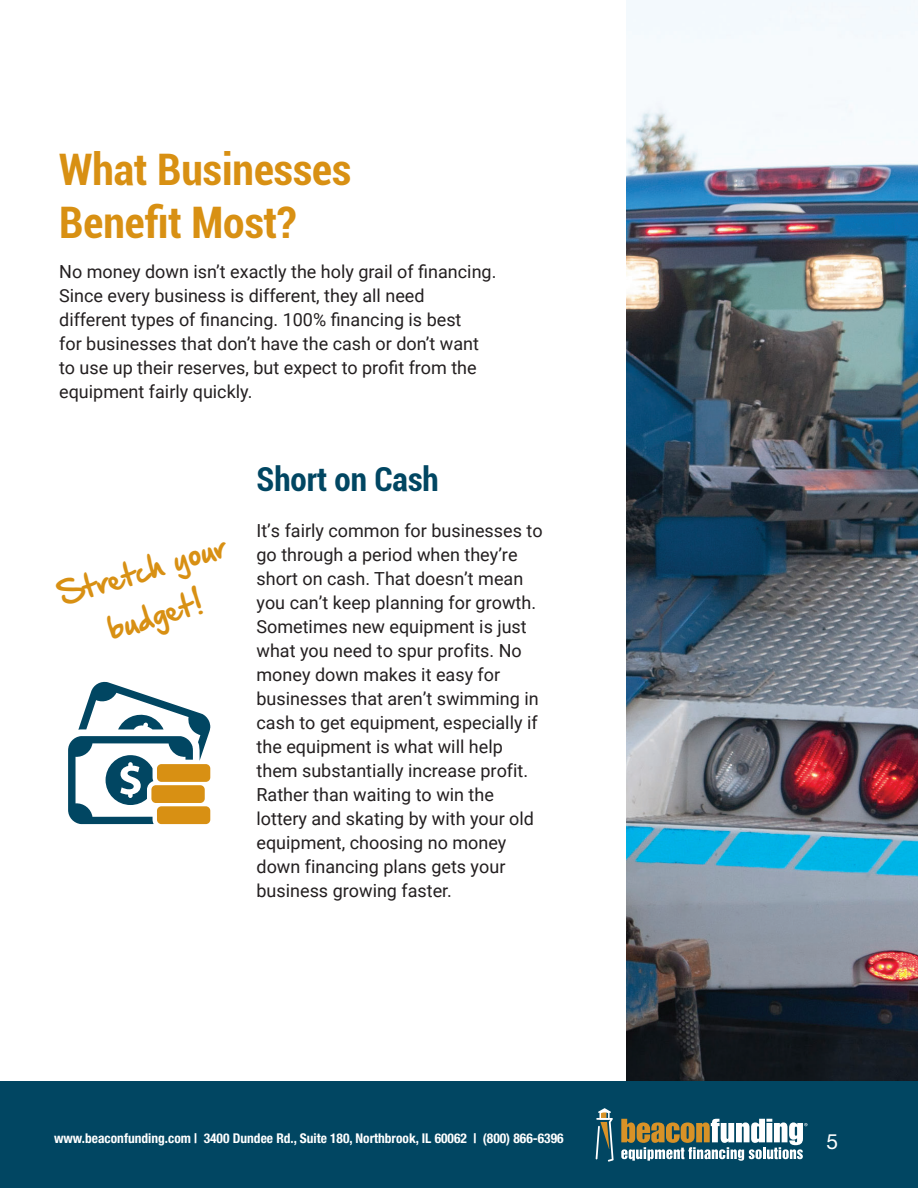
<style>
.page{position:relative;width:918px;height:1188px;background:#fff}
.page>*{position:absolute;margin:0;border:0;box-sizing:border-box;transform-origin:0 0}
.t1{font:700 condensed 43.5px/52.2px "Roboto";color:#d89013}
.t2{font:39px/46.8px "Hand Of Sean Pro";color:#d89013;text-align:center}
.t3{font:700 condensed 33px "Roboto";color:#014662}
.t4{font:21px "Helvetica Neue LT Std";color:#fff}
.t5{font:18px/24px "Roboto";color:#231f20}
.t6{font:700 condensed 13.5px "Helvetica Neue LT Std";color:#fff}
</style>
<div class="page">
<img style="left:626px;top:0;width:292px;height:1082px">
<svg style="left:68px;top:681px;width:142px;height:143px"></svg>
<div style="left:0;top:1082px;width:918px;height:106px;background:#014662"></div>
<svg style="left:596px;top:1108px;width:18px;height:54px"></svg>
<svg style="left:621px;top:1119px;width:187px;height:42px"></svg>
<h1 class="t1" style="left:59px;top:142px;width:293px">What Businesses<br>Benefit Most?</h1>
<p class="t5" style="left:59px;top:259px;width:439px">No money down isn’t exactly the holy grail of financing.<br>Since every business is different, they all need different types of financing. 100% financing is best<br>for businesses that don’t have the cash or don’t want to use up their reserves, but expect to profit from the equipment fairly quickly.</p>
<h2 class="t2" style="left:51px;top:572px;width:176px;rotate:-17deg">Stretch your budget!</h2>
<h3 class="t3" style="left:257px;top:457px;width:184px">Short on Cash</h3>
<p class="t5" style="left:257px;top:518px;width:288px">It’s fairly common for businesses to go through a period when they’re short on cash. That doesn’t mean you can’t keep planning for growth.<br>Sometimes new equipment is just what you need to spur profits. No money down makes it easy for businesses that aren’t swimming in cash to get equipment, especially if the equipment is what will help them substantially increase profit.<br>Rather than waiting to win the lottery and skating by with your old equipment, choosing no money down financing plans gets your business growing faster.</p>
<p class="t6" style="left:54px;top:1130px;width:511px">www.beaconfunding.com | 3400 Dundee Rd., Suite 180, Northbrook, IL 60062 | (800) 866-6396</p>
<p class="t4" style="left:827px;top:1129px;width:13px">5</p>
</div>
